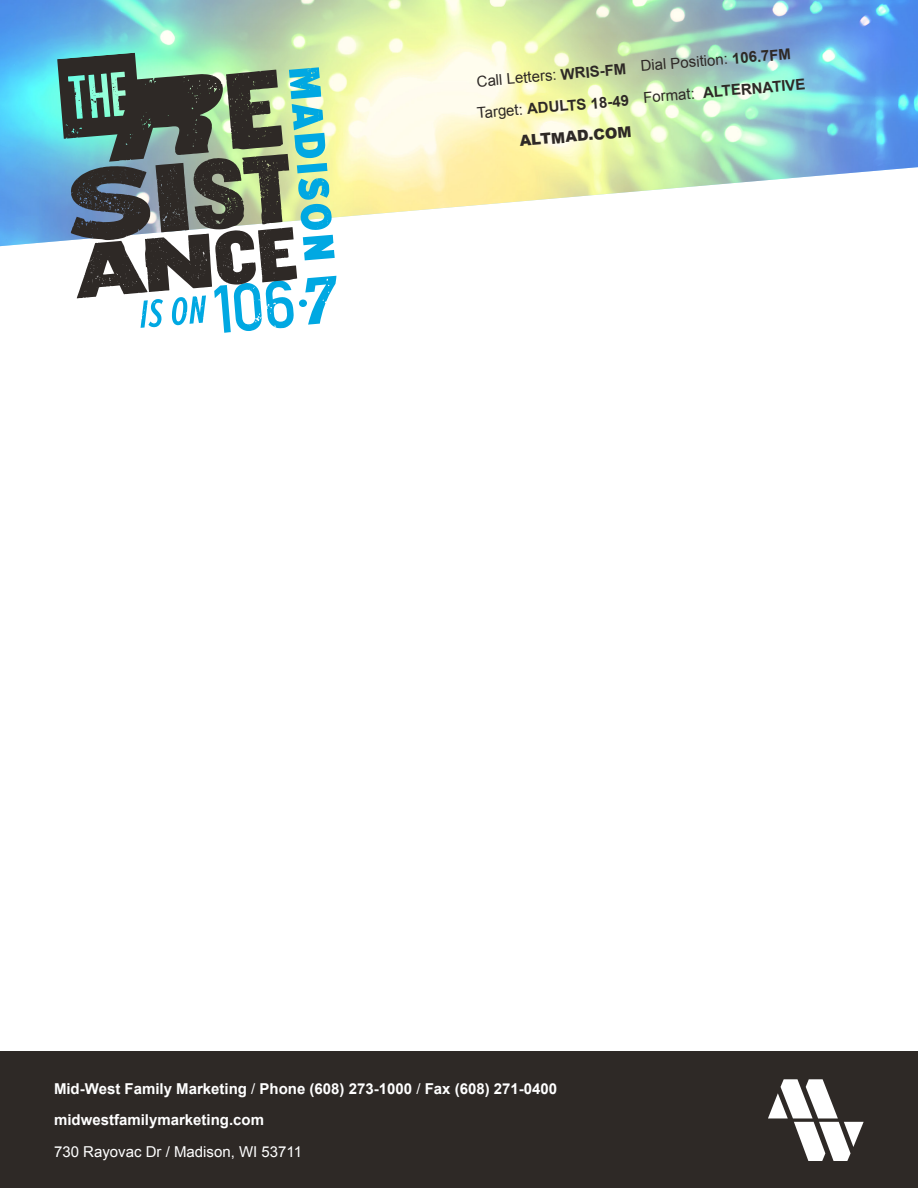
<style>
.page{position:relative;width:918px;height:1188px;background:#fff}
.page>*{position:absolute;margin:0;border:0;box-sizing:border-box;transform-origin:0 0}
.t1{font:700 15px/31.5px "Arial";color:#fff}
.t2{font:15px/31.7px "Arial";color:#2e2926;text-align:right}
.t3{font:15px "Arial";color:#fff}
.s1{font-weight:700}
.s2{font-weight:900}
.s3{font-weight:400}
</style>
<div class="page">
<div style="left:0;top:1052px;width:918px;height:136px;background:#2e2926"></div>
<svg style="left:768px;top:1079px;width:96px;height:82px"></svg>
<img style="left:0;top:0;width:918px;height:246px">
<img style="left:57px;top:53px;width:280px;height:280px">
<p class="t2" style="left:473px;top:66px;width:154px;rotate:-5deg">Call Letters: <span class="s1">WRIS-FM<br></span>Target: <span class="s1">ADULTS 18-49<br></span><span class="s2">ALTMAD.COM</span></p>
<p class="t2" style="left:639px;top:51px;width:164px;text-align:left;rotate:-5deg">Dial Position: <span class="s1">106.7FM<br></span>Format: <span class="s1">ALTERNATIVE</span></p>
<p class="t1" style="left:54px;top:1073px;width:505px">Mid-West Family Marketing <span class="s3">/</span> Phone (608) 273-1000 <span class="s3">/</span> Fax (608) 271-0400 midwestfamilymarketing.com</p>
<p class="t3" style="left:54px;top:1142px;width:250px">730 Rayovac Dr / Madison, WI 53711</p>
</div>
